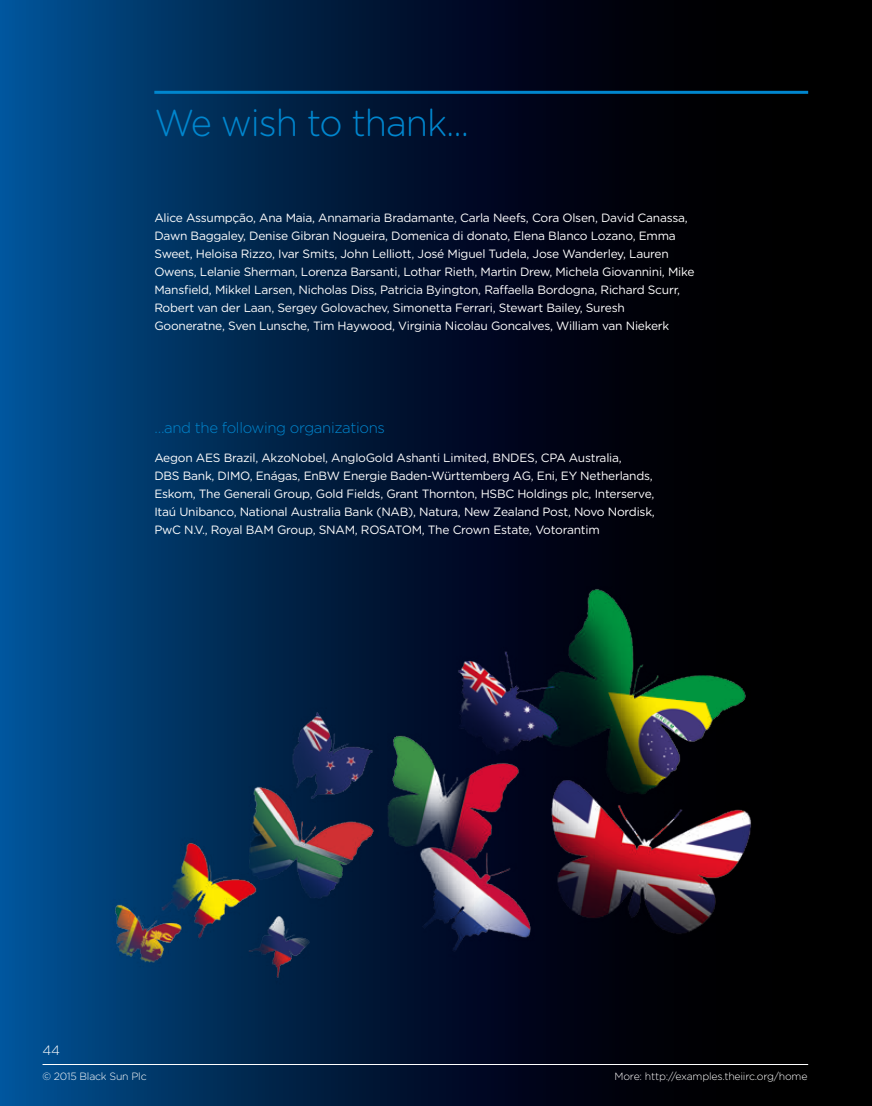
<style>
.page{position:relative;width:872px;height:1106px;background:#fff}
.page>*{position:absolute;margin:0;border:0;box-sizing:border-box;transform-origin:0 0}
.t1{font:300 37.5px "Gotham Rounded";letter-spacing:-.03em;color:#0086ce}
.t2{font:300 15px "Gotham Rounded";letter-spacing:-.025em;color:#0086ce}
.t3{font:300 13.5px "Gotham Rounded";color:#fff}
.t4{font:12px/18px "Gotham Rounded";letter-spacing:-.02em;color:#fff}
.t5{font:300 10.5px "Gotham Rounded";letter-spacing:-.02em;color:#fff}
</style>
<div class="page">
<svg style="left:0;top:1044px;width:871px;height:62px;background:#001834"></svg>
<img style="left:0;top:0;width:871px;height:1044px">
<hr style="left:154px;top:91px;width:654px;height:3px;background:#0086ce">
<hr style="left:43px;top:1064px;width:765px;height:1px;background:#fff">
<h1 class="t1" style="left:154px;top:98px;width:316px">We wish to thank...</h1>
<p class="t4" style="left:154px;top:208px;width:542px">Alice Assumpção, Ana Maia, Annamaria Bradamante, Carla Neefs, Cora Olsen, David Canassa, Dawn Baggaley, Denise Gibran Nogueira, Domenica di donato, Elena Blanco Lozano, Emma Sweet, Heloisa Rizzo, Ivar Smits, John Lelliott, José Miguel Tudela, Jose Wanderley, Lauren Owens, Lelanie Sherman, Lorenza Barsanti, Lothar Rieth, Martin Drew, Michela Giovannini, Mike Mansfield, Mikkel Larsen, Nicholas Diss, Patricia Byington, Raffaella Bordogna, Richard Scurr, Robert van der Laan, Sergey Golovachev, Simonetta Ferrari, Stewart Bailey, Suresh Gooneratne, Sven Lunsche, Tim Haywood, Virginia Nicolau Goncalves, William van Niekerk</p>
<p class="t2" style="left:154px;top:418px;width:232px">…and the following organizations</p>
<p class="t4" style="left:154px;top:448px;width:502px">Aegon AES Brazil, AkzoNobel, AngloGold Ashanti Limited, BNDES, CPA Australia,<br>DBS Bank, DIMO, Enágas, EnBW Energie Baden-Württemberg AG, Eni, EY Netherlands, Eskom, The Generali Group, Gold Fields, Grant Thornton, HSBC Holdings plc, Interserve, Itaú Unibanco, National Australia Bank (NAB), Natura, New Zealand Post, Novo Nordisk, PwC N.V., Royal BAM Group, SNAM, ROSATOM, The Crown Estate, Votorantim</p>
<p class="t3" style="left:43px;top:1041px;width:19px">44</p>
<p class="t5" style="left:43px;top:1069px;width:106px">© 2015 Black Sun Plc</p>
<p class="t5" style="left:614px;top:1069px;width:194px">More: http://examples.theiirc.org/home</p>
</div>
